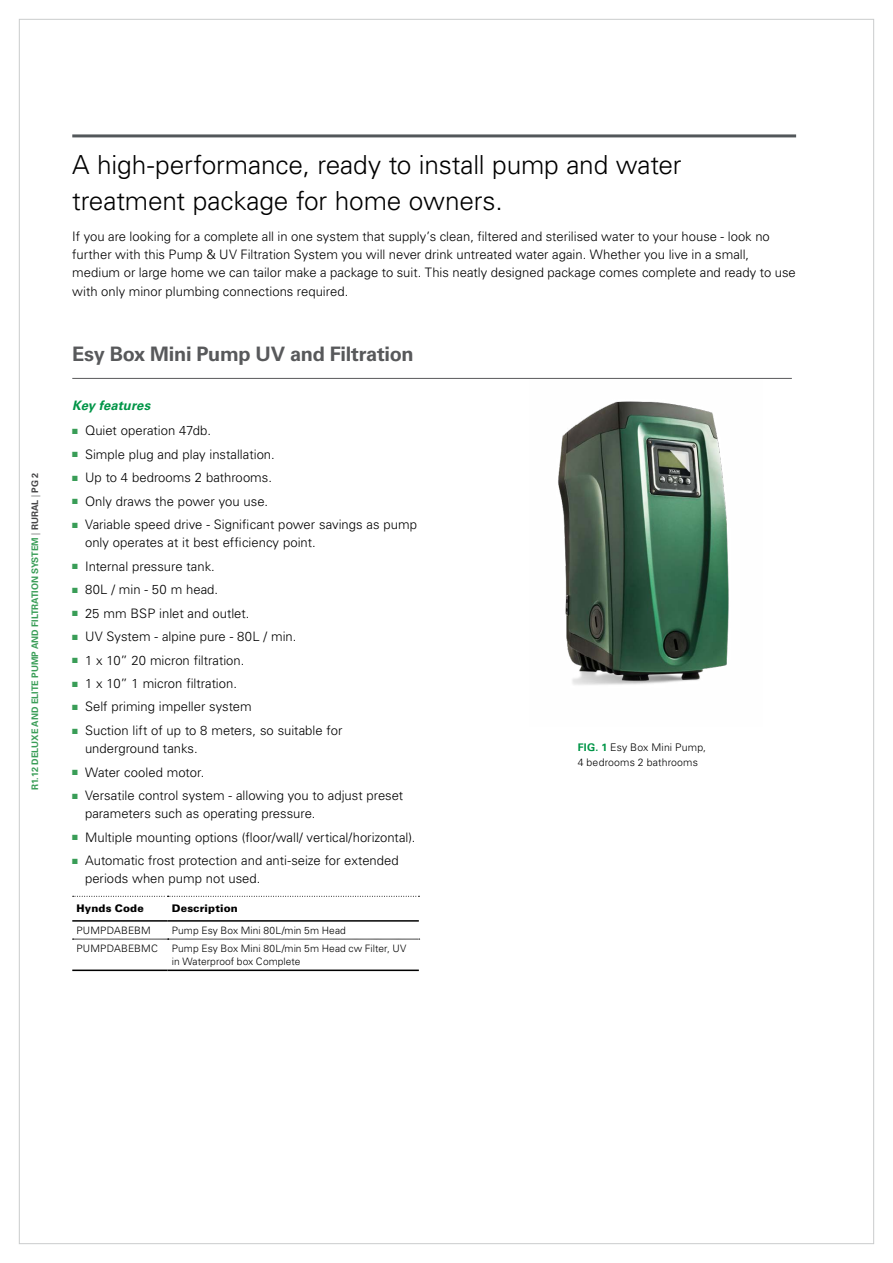
<style>
.page{position:relative;width:893px;height:1263px;background:#fff}
.page>*{position:absolute;margin:0;border:0;box-sizing:border-box;transform-origin:0 0}
.t1{font:300 26.25px/36px "Univers LT Std";letter-spacing:-.005em;color:#000}
.t2{font:700 19.95px "Univers LT Std";letter-spacing:-.015em;color:#58595b}
.t3{font:300 13.05px/18.1px "Univers LT Std";color:#000}
.t4{font:italic 700 13.05px "Univers LT Std";letter-spacing:.005em;color:#009547}
.t5{font:300 10.5px/15px "Univers LT Std";letter-spacing:.01em;color:#000}
.t6{font:900 10.5px "Univers LT Std";letter-spacing:.015em;color:#000}
.t7{font:300 10.2px/13.6px "Univers LT Std";letter-spacing:.01em;color:#000}
.t8{font:700 9px "Univers LT Std";color:#399d57}
.s1{font-weight:300;color:#464547}
.s2{color:#464547}
.s3{color:#399d57}
.s4{font-weight:700;color:#009547}
</style>
<div class="page">
<hr style="left:72px;top:134px;width:724px;height:3px;background:#52575a">
<hr style="left:72px;top:378px;width:720px;height:1px;background:#58595b">
<svg style="left:72px;top:939px;width:348px;height:1px"></svg>
<hr style="left:72px;top:969px;width:96px;height:2px;background:#000">
<hr style="left:168px;top:969px;width:251px;height:2px;background:#000">
<svg style="left:73px;top:896px;width:346px;height:1px"></svg>
<hr style="left:72px;top:920px;width:96px;height:2px;background:#000">
<hr style="left:168px;top:920px;width:251px;height:2px;background:#000">
<img style="left:558px;top:401px;width:171px;height:284px">
<p class="t8" style="left:30px;top:790px;width:319px;rotate:-90deg">R1.12 Deluxe and Elite Pump and Filtration System <span class="s1">|</span> <span class="s2">RURAL</span> <span class="s1">|</span> <span class="s2">PG 2</span></p>
<h1 class="t1" style="left:72px;top:147px;width:611px">A high-performance, ready to install pump and water treatment package for home owners.</h1>
<p class="t3" style="left:72px;top:227px;width:725px">If you are looking for a complete all in one system that supply’s clean, filtered and sterilised water to your house - look no further with this Pump &amp; UV Filtration System you will never drink untreated water again. Whether you live in a small, medium or large home we can tailor make a package to suit. This neatly designed package comes complete and ready to use with only minor plumbing connections required.</p>
<h2 class="t2" style="left:72px;top:342px;width:343px">Esy Box Mini Pump UV and Filtration</h2>
<p class="t4" style="left:72px;top:398px;width:80px">Key features</p>
<p class="t3" style="left:72px;top:421px;width:140px"><span class="s3">■</span> Quiet operation 47db.</p>
<p class="t3" style="left:72px;top:445px;width:204px"><span class="s3">■</span> Simple plug and play installation.</p>
<p class="t3" style="left:72px;top:468px;width:201px"><span class="s3">■</span> Up to 4 bedrooms 2 bathrooms.</p>
<p class="t3" style="left:72px;top:492px;width:197px"><span class="s3">■</span> Only draws the power you use.</p>
<p class="t3" style="left:85px;top:515px;width:333px;text-indent:-13px"><span class="s3">■</span> Variable speed drive - Significant power savings as pump only operates at it best efficiency point.</p>
<p class="t3" style="left:72px;top:557px;width:144px"><span class="s3">■</span> I nternal pressure tank.</p>
<p class="t3" style="left:72px;top:580px;width:147px"><span class="s3">■</span> 80L / min - 50 m head.</p>
<p class="t3" style="left:72px;top:604px;width:179px"><span class="s3">■</span> 25 mm BSP inlet and outlet.</p>
<p class="t3" style="left:72px;top:627px;width:226px"><span class="s3">■</span> UV System - alpine pure - 80L / min.</p>
<p class="t3" style="left:72px;top:651px;width:174px"><span class="s3">■</span> 1 x 10” 20 micron filtration.</p>
<p class="t3" style="left:72px;top:674px;width:166px"><span class="s3">■</span> 1 x 10” 1 micron filtration.</p>
<p class="t3" style="left:72px;top:698px;width:181px"><span class="s3">■</span> Self priming impeller system</p>
<p class="t3" style="left:85px;top:721px;width:259px;text-indent:-13px"><span class="s3">■</span> Suction lift of up to 8 meters, so suitable for underground tanks.</p>
<p class="t3" style="left:72px;top:763px;width:134px"><span class="s3">■</span> Water cooled motor.</p>
<p class="t3" style="left:85px;top:786px;width:320px;text-indent:-13px"><span class="s3">■</span> Versatile control system - allowing you to adjust preset parameters such as operating pressure.</p>
<p class="t3" style="left:72px;top:828px;width:345px"><span class="s3">■</span> M ultiple mounting options (floor/wall/ vertical/horizontal).</p>
<p class="t3" style="left:85px;top:851px;width:315px;text-indent:-13px"><span class="s3">■</span> Automatic frost protection and anti-seize for extended periods when pump not used.</p>
<p class="t6" style="left:77px;top:902px;width:69px">Hynds Code</p>
<p class="t6" style="left:172px;top:902px;width:67px">Description</p>
<p class="t7" style="left:77px;top:923px;width:74px">PUM PDABEBM</p>
<p class="t7" style="left:172px;top:923px;width:176px">Pump Esy Box M ini 80L/min 5m Head</p>
<p class="t7" style="left:77px;top:941px;width:83px">PUM PDABEBMC</p>
<p class="t7" style="left:172px;top:941px;width:236px">Pump Esy Box M ini 80L/min 5m Head cw Filter, UV in Waterproof box Complete</p>
<p class="t5" style="left:578px;top:740px;width:130px"><span class="s4">Fig. 1</span> Esy Box M ini Pump,<br>4 bedrooms 2 bathrooms</p>
</div>
